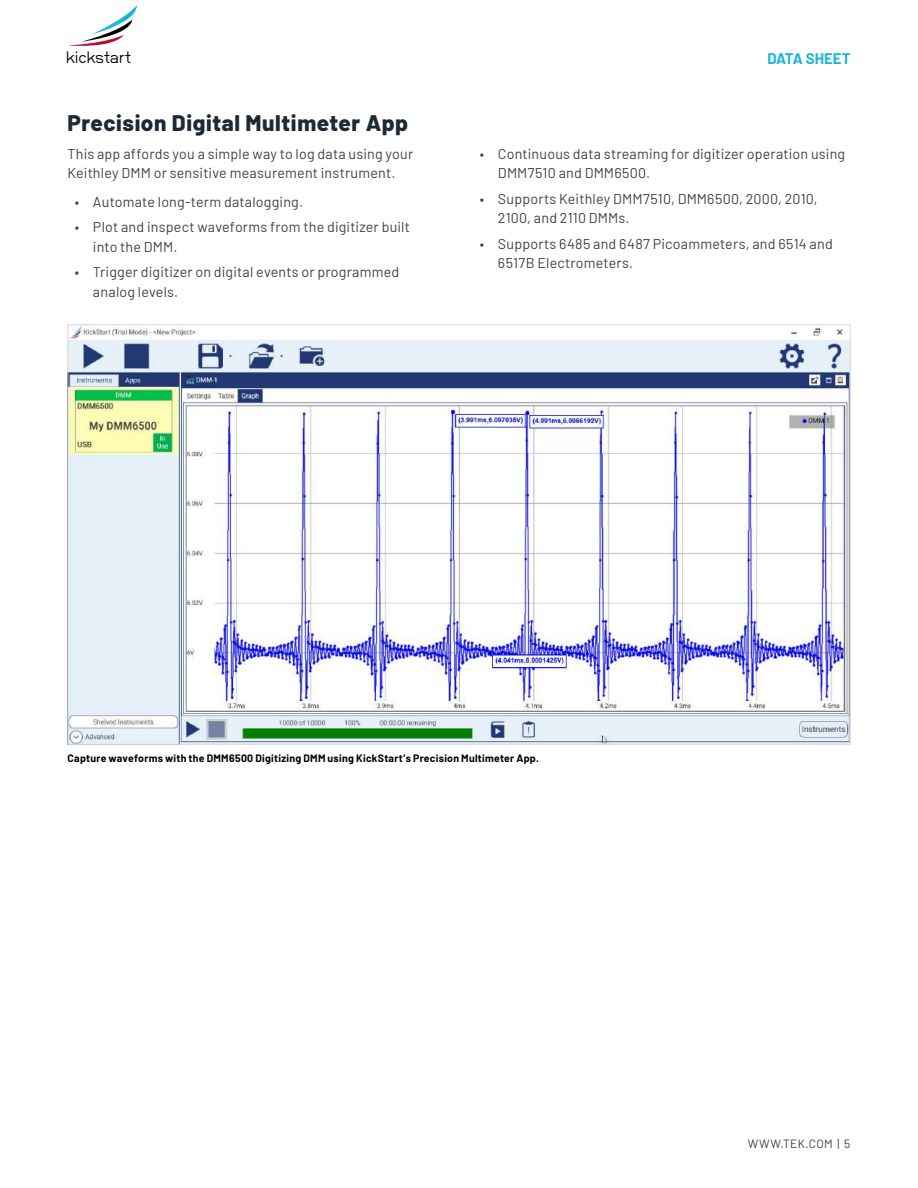
<style>
.page{position:relative;width:918px;height:1188px;background:#fff}
.page>*{position:absolute;margin:0;border:0;box-sizing:border-box;transform-origin:0 0}
.t1{font:800 22.5px "Barlow";letter-spacing:.025em;color:#1b2a35}
.t2{font:16.5px "NB Grotesk";letter-spacing:-.01em;color:#000}
.t3{font:700 15px "Barlow";color:#1cb5d8}
.t4{font:14.25px/19.5px "Barlow";letter-spacing:.015em;color:#3e434a}
.t5{font:12px "Barlow";letter-spacing:.025em;color:#3e434a}
.t6{font:700 10.5px "Barlow";letter-spacing:.025em;color:#000}
</style>
<div class="page">
<svg style="left:67px;top:5px;width:70px;height:41px"></svg>
<img style="left:70px;top:326px;width:778px;height:417px">
<p class="t2" style="left:66px;top:48px;width:67px">kickstart</p>
<p class="t3" style="left:768px;top:47px;width:84px">DATA SHEET</p>
<h1 class="t1" style="left:68px;top:106px;width:342px">Precision Digital Multimeter App</h1>
<p class="t4" style="left:68px;top:143px;width:347px">This app affords you a simple way to log data using your<br>Keithley DMM or sensitive measurement instrument.</p>
<p class="t4" style="left:75px;top:191px;width:230px">• Automate long-term datalogging.</p>
<p class="t4" style="left:93px;top:217px;width:318px;text-indent:-18px">• Plot and inspect waveforms from the digitizer built into the DMM.</p>
<p class="t4" style="left:93px;top:261px;width:308px;text-indent:-18px">• Trigger digitizer on digital events or programmed analog levels.</p>
<p class="t4" style="left:498px;top:143px;width:349px;text-indent:-18px">• Continuous data streaming for digitizer operation using<br>DMM7510 and DMM6500.</p>
<p class="t4" style="left:498px;top:188px;width:321px;text-indent:-18px">• Supports Keithley DMM7510, DMM6500, 2000, 2010,<br>2100, and 2110 DMMs.</p>
<p class="t4" style="left:498px;top:233px;width:336px;text-indent:-18px">• Supports 6485 and 6487 Picoammeters, and 6514 and<br>6517B Electrometers.</p>
<p class="t6" style="left:68px;top:751px;width:473px">Capture waveforms with the DMM6500 Digitizing DMM using KickStart’s Precision Multimeter App.</p>
<p class="t5" style="left:748px;top:1135px;width:104px">WWW.TEK.COM | 5</p>
</div>
